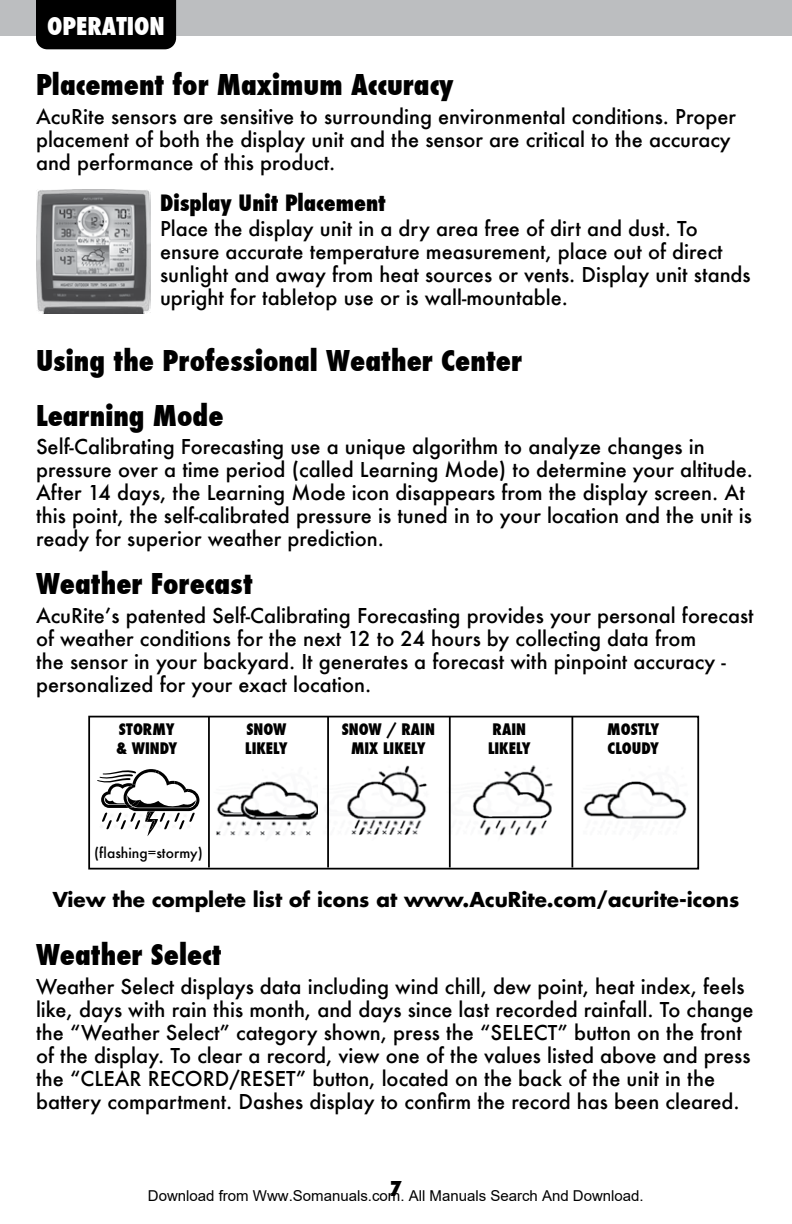
<style>
.page{position:relative;width:792px;height:1224px;background:#fff}
.page>*{position:absolute;margin:0;border:0;box-sizing:border-box;transform-origin:0 0}
.t1{font:800 condensed 28px/54px "Futura";color:#000}
.t2{font:800 condensed 24px "Futura";color:#fff}
.t3{font:800 condensed 22px "Futura";color:#000}
.t4{font:500 20px/23px "Futura";color:#000}
.t5{font:700 20px "Futura";color:#000}
.t6{font:800 condensed 20px "Futura";color:#000}
.t7{font:800 condensed 15.6px/18.6px "Futura";color:#000}
.t8{font:15px "Arial";color:#000}
.t9{font:500 13.8px "Futura";color:#000}
</style>
<div class="page">
<div style="left:0;top:0;width:792px;height:36px;background:#bcbec0"></div>
<div style="left:36px;top:0;width:140px;height:49px;background:#000"></div>
<img style="left:216px;top:781px;width:102px;height:55px">
<img style="left:347px;top:765px;width:80px;height:70px">
<img style="left:583px;top:781px;width:104px;height:38px">
<img style="left:448px;top:765px;width:105px;height:76px">
<hr style="left:208px;top:716px;width:2px;height:151px;background:#000">
<hr style="left:327px;top:716px;width:2px;height:151px;background:#000">
<hr style="left:449px;top:716px;width:2px;height:151px;background:#000">
<hr style="left:571px;top:716px;width:2px;height:151px;background:#000">
<div style="left:88px;top:716px;width:611px;height:154px;border:2px solid #000"></div>
<svg style="left:97px;top:769px;width:102px;height:67px"></svg>
<img style="left:36px;top:190px;width:115px;height:123px">
<p class="t2" style="left:47px;top:9px;width:119px">OPERATION</p>
<h1 class="t1" style="left:36px;top:58px;width:419px">Placement for Maximum Accuracy</h1>
<p class="t4" style="left:36px;top:105px;width:701px">AcuRite sensors are sensitive to surrounding environmental conditions. Proper placement of both the display unit and the sensor are critical to the accuracy and performance of this product.</p>
<p class="t3" style="left:160px;top:188px;width:227px">Display Unit Placement</p>
<p class="t4" style="left:160px;top:217px;width:592px">Place the display unit in a dry area free of dirt and dust. To ensure accurate temperature measurement, place out of direct sunlight and away from heat sources or vents. Display unit stands upright for tabletop use or is wall-mountable.</p>
<h1 class="t1" style="left:36px;top:334px;width:487px">Using the Professional Weather Center<br>Learning Mode</h1>
<p class="t4" style="left:36px;top:435px;width:719px">Self-Calibrating Forecasting use a unique algorithm to analyze changes in pressure over a time period (called Learning Mode) to determine your altitude.<br>After 14 days, the Learning Mode icon disappears from the display screen. At this point, the self-calibrated pressure is tuned in to your location and the unit is ready for superior weather prediction.</p>
<h1 class="t1" style="left:36px;top:557px;width:218px">Weather Forecast</h1>
<p class="t4" style="left:36px;top:604px;width:719px">AcuRite’s patented Self-Calibrating Forecasting provides your personal forecast of weather conditions for the next 12 to 24 hours by collecting data from<br>the sensor in your backyard. It generates a forecast with pinpoint accuracy - personalized for your exact location.</p>
<p class="t7" style="left:342px;top:720px;width:95px;text-align:center">SNOW / RAIN<br>MIX LIKELY</p>
<p class="t7" style="left:488px;top:720px;width:44px">RAIN<br>LIKELY</p>
<p class="t7" style="left:116px;top:720px;width:63px">STORMY &amp; WINDY</p>
<p class="t7" style="left:607px;top:720px;width:53px">MOSTLY<br>CLOUDY</p>
<p class="t7" style="left:245px;top:720px;width:44px">SNOW<br>LIKELY</p>
<p class="t9" style="left:94px;top:844px;width:110px">(flashing=stormy)</p>
<p class="t5" style="left:53px;top:886px;width:688px">View the complete list of icons at www.AcuRite.com/acurite-icons</p>
<h1 class="t1" style="left:36px;top:928px;width:187px">Weather Select</h1>
<p class="t4" style="left:36px;top:975px;width:719px">Weather Select displays data including wind chill, dew point, heat index, feels like, days with rain this month, and days since last recorded rainfall. To change the “Weather Select” category shown, press the “SELECT” button on the front of the display. To clear a record, view one of the values listed above and press the “CLEAR RECORD/RESET” button, located on the back of the unit in the battery compartment. Dashes display to confirm the record has been cleared.</p>
<p class="t6" style="left:390px;top:1175px;width:14px">7</p>
<p class="t8" style="left:148px;top:1187px;width:497px">Download from Www.Somanuals.com. All Manuals Search And Download.</p>
</div>
